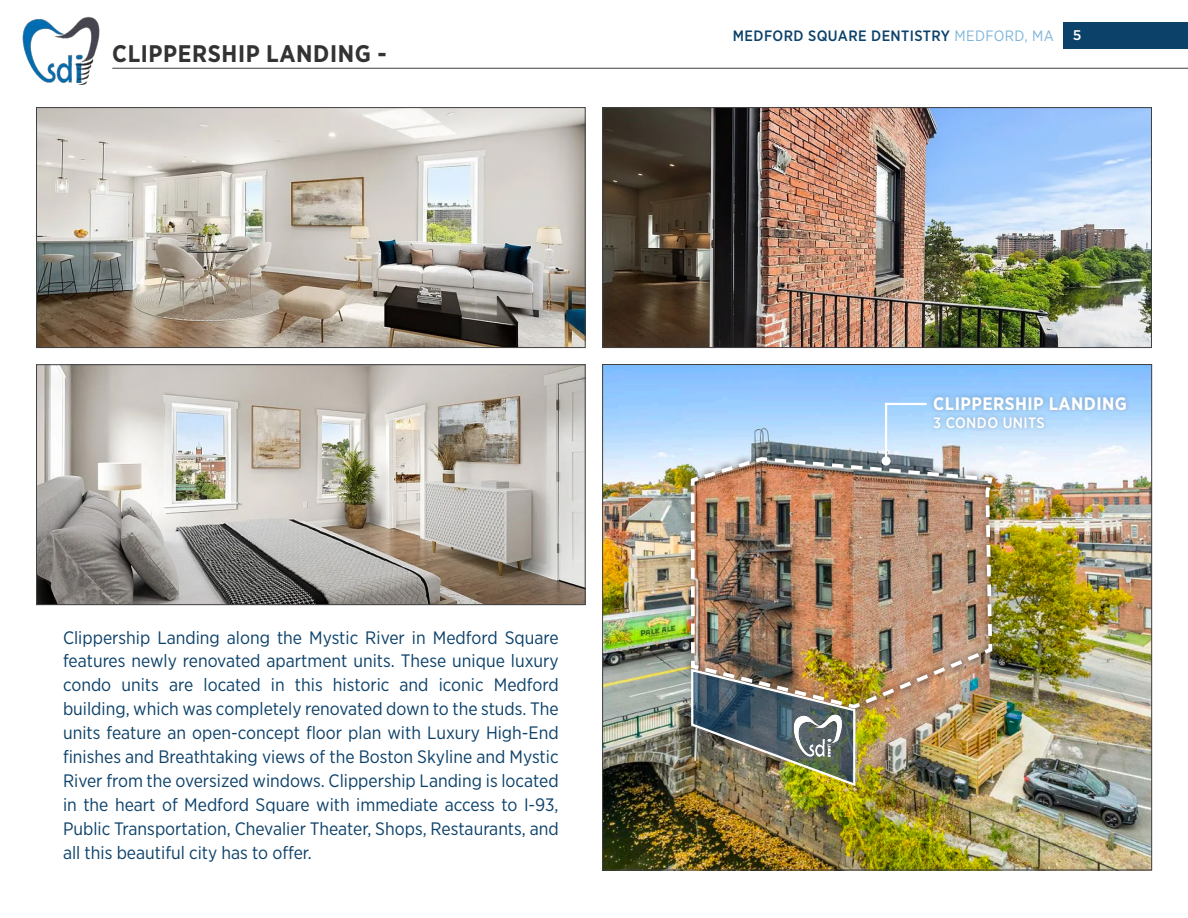
<style>
.page{position:relative;width:1188px;height:918px;background:#fff}
.page>*{position:absolute;margin:0;border:0;box-sizing:border-box;transform-origin:0 0}
.t1{font:700 24px "Gotham Narrow";letter-spacing:.025em;color:#323332}
.t2{font:18px/24px "Gotham Narrow";color:#0c416a;text-align:justify}
.t3{font:700 18px "Gotham Narrow";letter-spacing:.025em;color:#fff}
.t4{font:500 15px "Gotham Narrow";letter-spacing:.025em;color:#0c416a}
.t5{font:500 15px "Gotham Narrow";letter-spacing:.025em;color:#fff}
.t6{font:500 13.95px "Gotham";color:#fff}
.s1{font-weight:400;color:#80b6d8}
</style>
<div class="page">
<hr style="left:112px;top:68px;width:1076px;height:1px;background:#414042">
<img style="left:23px;top:16px;width:76px;height:69px">
<img style="left:38px;top:109px;width:545px;height:237px">
<div style="left:36px;top:107px;width:549px;height:241px;border:1px solid #414042"></div>
<img style="left:605px;top:109px;width:545px;height:237px">
<div style="left:603px;top:107px;width:549px;height:241px;border:1px solid #414042"></div>
<img style="left:38px;top:366px;width:545px;height:237px">
<div style="left:36px;top:364px;width:549px;height:241px;border:1px solid #414042"></div>
<div style="left:1063px;top:22px;width:125px;height:26px;background:#0c416a"></div>
<img style="left:604px;top:366px;width:546px;height:502px">
<img style="left:683px;top:450px;width:317px;height:265px">
<img style="left:689px;top:455px;width:306px;height:256px">
<img style="left:689px;top:489px;width:305px;height:299px">
<img style="left:771px;top:402px;width:214px;height:80px">
<div style="left:882px;top:456px;width:9px;height:9px;background:#fff;border-radius:50%"></div>
<div style="left:929px;top:392px;width:202px;height:41px;background:#231f20;opacity:.25"></div>
<img style="left:793px;top:714px;width:49px;height:46px">
<p class="t1" style="left:112px;top:38px;width:276px">CLIPPERSHIP LANDING -</p>
<p class="t2" style="left:63px;top:625px;width:497px">Clippership Landing along the Mystic River in Medford Square features newly renovated apartment units. These unique luxury condo units are located in this historic and iconic Medford building, which was completely renovated down to the studs. The units feature an open-concept floor plan with Luxury High-End finishes and Breathtaking views of the Boston Skyline and Mystic River from the oversized windows. Clippership Landing is located in the heart of Medford Square with immediate access to I-93, Public Transportation, Chevalier Theater, Shops, Restaurants, and all this beautiful city has to offer.</p>
<p class="t4" style="left:733px;top:26px;width:322px">MEDFORD SQUARE DENTISTRY <span class="s1">MEDFORD, MA</span></p>
<p class="t6" style="left:1073px;top:26px;width:10px">5</p>
<p class="t3" style="left:933px;top:392px;width:195px">CLIPPERSHIP LANDING</p>
<p class="t5" style="left:933px;top:413px;width:113px">3 CONDO UNITS</p>
</div>
